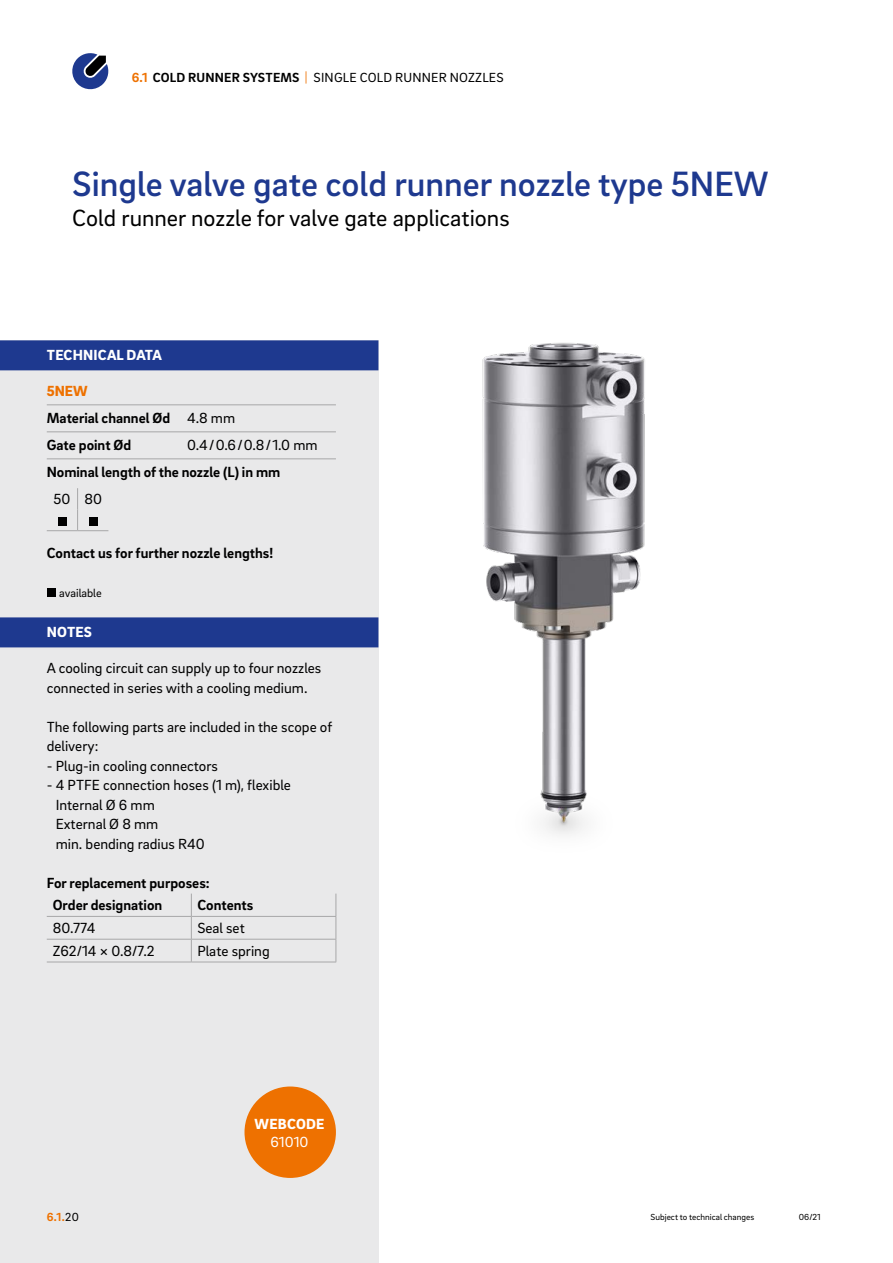
<style>
.page{position:relative;width:893px;height:1263px;background:#fff}
.page>*{position:absolute;margin:0;border:0;box-sizing:border-box;transform-origin:0 0}
.t1{font:500 36px "Brix Sans";color:#1e398f}
.t2{font:24px "Brix Sans";color:#000}
.t3{font:15px/19.5px "Brix Sans";color:#000}
.t4{font:700 15px/27px "Brix Sans";color:#000}
.t5{font:900 15px "Brix Sans";letter-spacing:.015em;color:#fff}
.t6{font:15px "Brix Sans";color:#fff}
.t7{font:13.5px "Brix Sans";letter-spacing:.015em;color:#000}
.t8{font:12px "Brix Sans";color:#000}
.t9{font:700 12px "Brix Sans";color:#ee7100}
.t10{font:9px "Brix Sans";color:#000}
.s1{font-weight:700;color:#ee7100}
.s2{font-weight:700}
.s3{color:#ee7100}
.s4{font-weight:900;color:#ee7100}
.s5{font-weight:400}
.s6{font-weight:400;color:#000}
</style>
<div class="page">
<img style="left:482px;top:342px;width:163px;height:493px">
<div style="left:0;top:340px;width:378px;height:923px;background:#e9e9ea"></div>
<div style="left:0;top:340px;width:378px;height:30px;background:#1e398f"></div>
<hr style="left:47px;top:404px;width:289px;height:1px;background:#a7a7a8">
<hr style="left:47px;top:431px;width:289px;height:1px;background:#a7a7a8">
<hr style="left:47px;top:458px;width:289px;height:1px;background:#a7a7a8">
<div style="left:0;top:617px;width:378px;height:30px;background:#1e398f"></div>
<svg style="left:77px;top:488px;width:1px;height:42px"></svg>
<hr style="left:47px;top:530px;width:31px;height:1px;background:#a7a7a8">
<hr style="left:78px;top:530px;width:30px;height:1px;background:#a7a7a8">
<div style="left:58px;top:517px;width:8px;height:8px;background:#000"></div>
<div style="left:89px;top:517px;width:8px;height:8px;background:#000"></div>
<div style="left:47px;top:588px;width:8px;height:9px;background:#000"></div>
<hr style="left:47px;top:916px;width:144px;height:1px;background:#a7a7a8">
<hr style="left:191px;top:916px;width:145px;height:1px;background:#a7a7a8">
<hr style="left:47px;top:939px;width:144px;height:1px;background:#a7a7a8">
<hr style="left:191px;top:939px;width:145px;height:1px;background:#a7a7a8">
<svg style="left:191px;top:893px;width:1px;height:69px"></svg>
<svg style="left:336px;top:893px;width:1px;height:69px"></svg>
<hr style="left:47px;top:962px;width:144px;height:1px;background:#a7a7a8">
<hr style="left:191px;top:962px;width:145px;height:1px;background:#a7a7a8">
<svg style="left:72px;top:53px;width:37px;height:37px"></svg>
<div style="left:244px;top:1086px;width:92px;height:92px;background:#ee7100;border-radius:50%"></div>
<p class="t7" style="left:132px;top:69px;width:373px"><span class="s1">6.1</span> <span class="s2">COLD RUNNER SYSTEMS</span> <span class="s3">|</span> SINGLE COLD RUNNER NOZZLES</p>
<h1 class="t1" style="left:72px;top:161px;width:698px">Single valve gate cold runner nozzle type 5NEW</h1>
<h2 class="t2" style="left:72px;top:202px;width:439px">Cold runner nozzle for valve gate applications</h2>
<p class="t5" style="left:47px;top:344px;width:117px">TECHNICAL DATA</p>
<p class="t4" style="left:47px;top:377px;width:190px"><span class="s4">5NEW<br></span>Material channel Ød <span class="s5">4.8 mm<br></span>Gate point Ød</p>
<p class="t3" style="left:187px;top:435px;width:132px">0.4 / 0.6 / 0.8 / 1.0 mm</p>
<p class="t4" style="left:47px;top:458px;width:235px">Nominal length of the nozzle (L) in mm</p>
<p class="t3" style="left:54px;top:489px;width:50px">50 80</p>
<p class="t4" style="left:47px;top:539px;width:228px">Contact us for further nozzle lengths!</p>
<p class="t8" style="left:59px;top:585px;width:44px">available</p>
<p class="t5" style="left:47px;top:622px;width:47px">NOTES</p>
<p class="t3" style="left:47px;top:658px;width:276px">A cooling circuit can supply up to four nozzles connected in series with a cooling medium.</p>
<p class="t3" style="left:47px;top:716px;width:287px">The following parts are included in the scope of delivery:</p>
<p class="t3" style="left:47px;top:755px;width:173px">- Plug-in cooling connectors</p>
<p class="t3" style="left:56px;top:775px;width:237px;text-indent:-9px">- 4 PTFE connection hoses (1 m), flexible<br>Internal Ø 6 mm<br>External Ø 8 mm<br>min. bending radius R40</p>
<p class="t4" style="left:53px;top:870px;width:158px;line-height:22.8px;text-indent:-6px">For replacement purposes:<br>Order designation</p>
<p class="t4" style="left:197px;top:891px;width:57px">Contents</p>
<p class="t3" style="left:53px;top:918px;width:44px">80.774</p>
<p class="t3" style="left:197px;top:918px;width:49px">Seal set</p>
<p class="t3" style="left:53px;top:940px;width:104px">Z62/14 × 0.8/7.2</p>
<p class="t3" style="left:197px;top:940px;width:74px">Plate spring</p>
<p class="t5" style="left:255px;top:1114px;width:71px">WEBCODE</p>
<p class="t6" style="left:270px;top:1132px;width:40px">61010</p>
<p class="t9" style="left:47px;top:1209px;width:34px">6.1.<span class="s6">20</span></p>
<p class="t10" style="left:651px;top:1211px;width:105px">Subject to technical changes</p>
<p class="t10" style="left:799px;top:1211px;width:23px">06/21</p>
</div>
